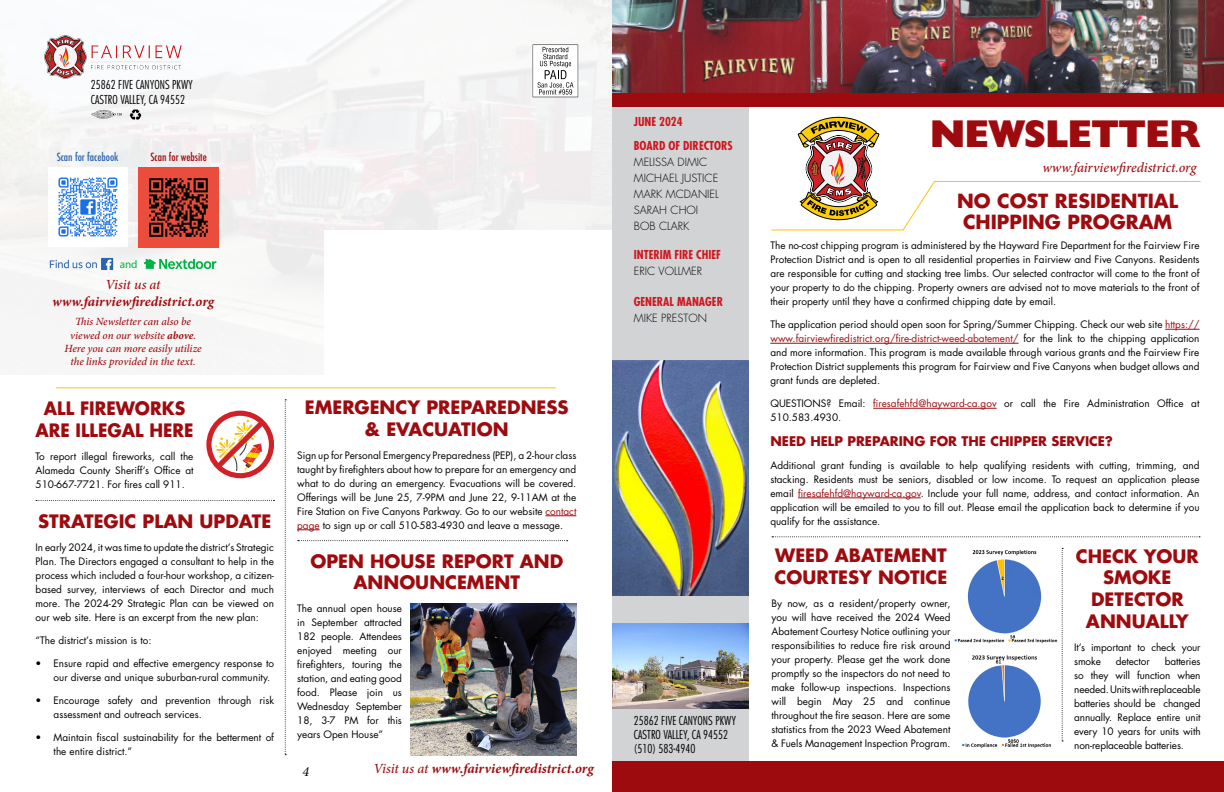
<style>
.page{position:relative;width:1224px;height:792px;background:#fff}
.page>*{position:absolute;margin:0;border:0;box-sizing:border-box;transform-origin:0 0}
.t1{font:800 39px "Gill Sans Nova";letter-spacing:-.025em;color:#9e0b0f}
.t2{font:700 19px/21px "Futura Std";color:#9e0b0f;text-align:center}
.t3{font:700 18px/21.6px "Futura Std";color:#9e0b0f;text-align:center}
.t4{font:700 18px/21.6px "Futura Std";color:#9e0b0f;text-align:center;scale:.95 1}
.t5{font:italic 700 14px "Minion Pro";letter-spacing:.005em;color:#9e0b0f}
.t6{font:italic 500 14px "Minion Pro";letter-spacing:-.005em;color:#9e0b0f}
.t7{font:italic 14px "Minion Pro";color:#000}
.t8{font:700 13px "Futura Std";color:#9e0b0f}
.t9{font:300 condensed 12px/14.4px "Futura Std";color:#000}
.t10{font:700 condensed 12px "Futura Std";color:#ce171e}
.t11{font:11.2px "Myriad Pro";color:#00b345}
.t12{font:italic 500 11px/13.2px "Minion Pro";letter-spacing:-.005em;color:#9e0b0f;text-align:center}
.t13{font:300 11px/16px "Futura Std";color:#000}
.t14{font:500 condensed 11px "Futura";color:#2d64af}
.t15{font:500 condensed 11px "Futura";color:#9e0b0f}
.t16{font:10px/14px "Futura Std";color:#000;text-align:justify}
.s1{font-weight:700}
.s2{color:#9e0b0f}
.s3{font-weight:500}
</style>
<div class="page">
<img style="left:962px;top:655px;width:100px;height:94px">
<img style="left:954px;top:550px;width:108px;height:96px">
<img style="left:0;top:0;width:612px;height:374px">
<img style="left:45px;top:36px;width:139px;height:43px">
<svg style="left:91px;top:110px;width:31px;height:9px"></svg>
<svg style="left:130px;top:109px;width:11px;height:11px"></svg>
<svg style="left:533px;top:45px;width:45px;height:52px"></svg>
<svg style="left:772px;top:536px;width:428px;height:1px"></svg>
<svg style="left:1062px;top:548px;width:1px;height:193px"></svg>
<div style="left:324px;top:230px;width:288px;height:151px;background:#fff"></div>
<hr style="left:56px;top:387px;width:500px;height:1px;background:#ffc20e">
<img style="left:612px;top:0;width:612px;height:93px">
<div style="left:612px;top:104px;width:136px;height:664px;background:#d1d3d4"></div>
<div style="left:612px;top:93px;width:612px;height:14px;background:#9e0b0f"></div>
<div style="left:612px;top:761px;width:612px;height:31px;background:#9e0b0f"></div>
<img style="left:612px;top:624px;width:136px;height:85px">
<img style="left:612px;top:360px;width:136px;height:236px">
<hr style="left:1165px;top:329px;width:35px;height:1px;background:#9e0b0f">
<hr style="left:770px;top:343px;width:249px;height:1px;background:#9e0b0f">
<hr style="left:873px;top:408px;width:124px;height:1px;background:#9e0b0f">
<hr style="left:798px;top:498px;width:123px;height:1px;background:#9e0b0f">
<svg style="left:771px;top:117px;width:430px;height:114px"></svg>
<svg style="left:285px;top:399px;width:1px;height:356px"></svg>
<svg style="left:36px;top:500px;width:239px;height:1px"></svg>
<svg style="left:298px;top:540px;width:270px;height:1px"></svg>
<div style="left:206px;top:411px;width:68px;height:67px;border:5px solid #d12126;border-radius:50%"></div>
<svg style="left:211px;top:415px;width:58px;height:59px"></svg>
<img style="left:411px;top:603px;width:165px;height:153px">
<hr style="left:545px;top:516px;width:31px;height:1px;background:#9e0b0f">
<svg style="left:297px;top:530px;width:23px;height:1px"></svg>
<div style="left:48px;top:168px;width:79px;height:79px;background:#fff"></div>
<img style="left:58px;top:177px;width:60px;height:60px">
<svg style="left:50px;top:258px;width:63px;height:12px"></svg>
<svg style="left:144px;top:259px;width:72px;height:10px"></svg>
<img style="left:139px;top:168px;width:79px;height:79px">
<p class="t9" style="left:91px;top:78px;width:104px">25862 FIVE CANYONS PKWY<br>CASTRO VALLEY, CA 94552</p>
<p class="t14" style="left:57px;top:150px;width:63px">Scan for facebook</p>
<p class="t15" style="left:150px;top:150px;width:58px">Scan for website</p>
<p class="t11" style="left:120px;top:257px;width:19px">and</p>
<h3 class="t6" style="left:106px;top:275px;width:57px">Visit us at</h3>
<h3 class="t5" style="left:52px;top:291px;width:164px">www.fairviewfiredistrict.org</h3>
<p class="t12" style="left:64px;top:315px;width:139px">This Newsletter can also be viewed on our website <span class="s1">above</span>.<br>Here you can more easily utilize the links provided in the text.</p>
<h3 class="t4" style="left:36px;top:398px;width:168px">ALL FIREWORKS<br>ARE ILLEGAL HERE</h3>
<p class="t16" style="left:36px;top:449px;width:159px">To report illegal fireworks, call the Alameda County Sheriff’s Office at 510-667-7721. For fires call 911.</p>
<h3 class="t3" style="left:38px;top:510px;width:235px">STRATEGIC PLAN UPDATE</h3>
<p class="t16" style="left:36px;top:541px;width:240px">In early 2024, it was time to update the district’s Strategic Plan. The Directors engaged a consultant to help in the process which included a four-hour workshop, a citizen&shy;based survey, interviews of each Director and much more. The 2024-29 Strategic Plan can be viewed on our web site. Here is an excerpt from the new plan:</p>
<p class="t16" style="left:36px;top:634px;width:117px">“The district’s mission is to:</p>
<p class="t16" style="left:54px;top:657px;width:222px;text-indent:-18px">• Ensure rapid and effective emergency response to our diverse and unique suburban-rural community.</p>
<p class="t16" style="left:54px;top:694px;width:222px;text-indent:-18px">• Encourage safety and prevention through risk assessment and outreach services.</p>
<p class="t16" style="left:54px;top:731px;width:222px;text-indent:-18px">• Maintain fiscal sustainability for the betterment of the entire district.”</p>
<h3 class="t3" style="left:305px;top:396px;width:265px">EMERGENCY PREPAREDNESS &amp; EVACUATION</h3>
<p class="t16" style="left:297px;top:448px;width:281px">Sign up for Personal Emergency Preparedness (PEP), a 2-hour class taught by firefighters about how to prepare for an emergency and what to do during an emergency. Evacuations will be covered.<br>Offerings will be June 25, 7-9PM and June 22, 9-11AM at the Fire Station on Five Canyons Parkway. Go to our website <span class="s2">contact page</span> to sign up or call 510-583-4930 and leave a message.</p>
<h3 class="t3" style="left:310px;top:550px;width:254px">OPEN HOUSE REPORT AND<br>ANNOUNCEMENT</h3>
<p class="t16" style="left:297px;top:602px;width:106px">The annual open house in September attracted 182 people. Attendees enjoyed meeting our firefighters, touring the station, and eating good food. Please join us Wednesday September 18, 3-7 PM for this years Open House”</p>
<h3 class="t7" style="left:303px;top:762px;width:8px">4</h3>
<h3 class="t5" style="left:373px;top:758px;width:222px"><span class="s3">Visit us at</span> www.fairviewfiredistrict.org</h3>
<p class="t10" style="left:634px;top:114px;width:50px">JUNE 2024</p>
<h1 class="t1" style="left:930px;top:109px;width:272px">NEWSLETTER</h1>
<h3 class="t6" style="left:1042px;top:158px;width:155px">www.fairviewfiredistrict.org</h3>
<p class="t10" style="left:634px;top:139px;width:100px">BOARD OF DIRECTORS</p>
<p class="t13" style="left:634px;top:155px;width:86px">MELISSA DIMIC<br>MICHAEL JUSTICE<br>MARK MCDANIEL<br>SARAH CHOI<br>BOB CLARK</p>
<p class="t10" style="left:634px;top:247px;width:88px">INTERIM FIRE CHIEF</p>
<p class="t13" style="left:634px;top:264px;width:70px">ERIC VOLLMER</p>
<p class="t10" style="left:634px;top:294px;width:91px">GENERAL MANAGER</p>
<p class="t13" style="left:634px;top:310px;width:75px">MIKE PRESTON</p>
<h2 class="t2" style="left:957px;top:190px;width:223px">NO COST RESIDENTIAL<br>CHIPPING PROGRAM</h2>
<p class="t16" style="left:770px;top:239px;width:431px">The no-cost chipping program is administered by the Hayward Fire Department for the Fairview Fire Protection District and is open to all residential properties in Fairview and Five Canyons. Residents are responsible for cutting and stacking tree limbs. Our selected contractor will come to the front of your property to do the chipping. Property owners are advised not to move materials to the front of their property until they have a confirmed chipping date by email.</p>
<p class="t16" style="left:770px;top:318px;width:431px">The application period should open soon for Spring/Summer Chipping. Check our web site <span class="s2">https:// www.fairviewfiredistrict.org/fire-district-weed-abatement/</span> for the link to the chipping application and more information. This program is made available through various grants and the Fairview Fire Protection District supplements this program for Fairview and Five Canyons when budget allows and grant funds are depleted.</p>
<p class="t16" style="left:770px;top:397px;width:431px">QUESTIONS? Email: <span class="s2">firesafehfd@hayward-ca.gov</span> or call the Fire Administration Office at<br>510.583.4930.</p>
<h3 class="t8" style="left:770px;top:432px;width:344px">NEED HELP PREPARING FOR THE CHIPPER SERVICE?</h3>
<p class="t16" style="left:770px;top:458px;width:431px">Additional grant funding is available to help qualifying residents with cutting, trimming, and stacking. Residents must be seniors, disabled or low income. To request an application please email <span class="s2">firesafehfd@hayward-ca.gov</span>. Include your full name, address, and contact information. An application will be emailed to you to fill out. Please email the application back to determine if you qualify for the assistance.</p>
<p class="t9" style="left:634px;top:713px;width:104px">25862 FIVE CANYONS PKWY<br>CASTRO VALLEY, CA 94552 (510) 583-4940</p>
<h3 class="t3" style="left:775px;top:545px;width:174px;text-align:left">WEED ABATEMENT<br>COURTESY NOTICE</h3>
<p class="t16" style="left:771px;top:596px;width:181px">By now, as a resident/property owner, you will have received the 2024 Weed Abatement Courtesy Notice outlining your responsibilities to reduce fire risk around your property. Please get the work done promptly so the inspectors do not need to make follow-up inspections. Inspections will begin May 25 and continue throughout the fire season. Here are some statistics from the 2023 Weed Abatement &amp; Fuels Management Inspection Program.</p>
<h3 class="t3" style="left:1076px;top:545px;width:124px">CHECK YOUR<br>SMOKE<br>DETECTOR<br>ANNUALLY</h3>
<p class="t16" style="left:1074px;top:640px;width:128px">It’s important to check your smoke</p>
<p class="t16" style="left:1074px;top:654px;width:128px;text-indent:91px">batteries so they will function when needed. Units with replaceable batteries should be changed annually. Replace entire unit every 10 years for units with non-replaceable batteries.</p>
<p class="t16" style="left:1116px;top:654px;width:35px">detector</p>
</div>
